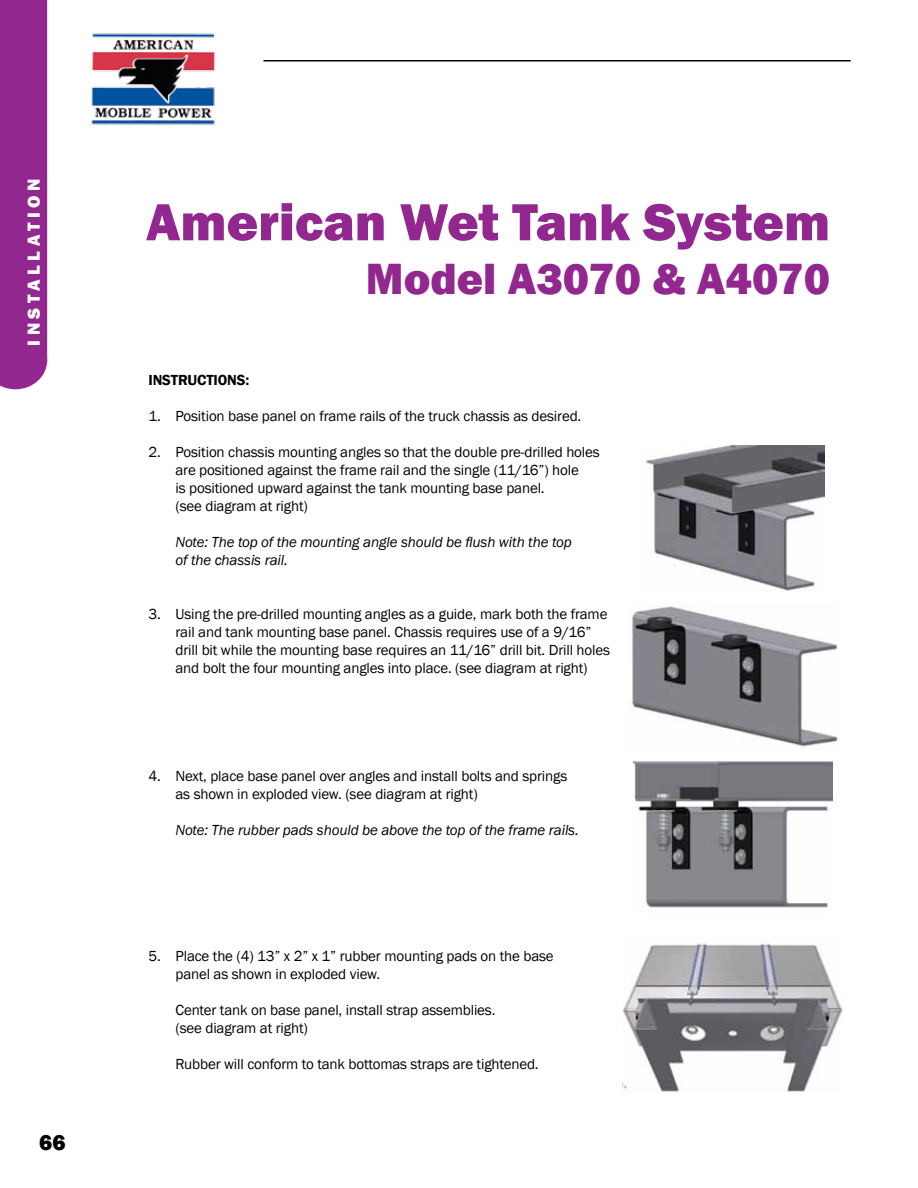
<style>
.page{position:relative;width:918px;height:1188px;background:#fff}
.page>*{position:absolute;margin:0;border:0;box-sizing:border-box;transform-origin:0 0}
.t1{font:800 54px "Franklin Gothic";color:#92278f}
.t2{font:800 45px "Franklin Gothic";color:#92278f}
.t3{font:800 22.5px "Franklin Gothic";color:#000}
.t4{font:800 18px "Franklin Gothic";letter-spacing:.25em;color:#fff}
.t5{font:15px/18px "Franklin Gothic";letter-spacing:-.01em;color:#000}
.t6{font:italic 15px/18px "Franklin Gothic";letter-spacing:-.01em;color:#000}
.t7{font:600 15px "Franklin Gothic";letter-spacing:-.01em;color:#000}
</style>
<div class="page">
<div style="left:0;top:0;width:47px;height:389px;background:#92278f"></div>
<hr style="left:263px;top:60px;width:588px;height:2px;background:#000">
<img style="left:91px;top:33px;width:125px;height:92px">
<img style="left:641px;top:446px;width:184px;height:145px">
<img style="left:632px;top:606px;width:206px;height:141px">
<img style="left:634px;top:761px;width:198px;height:147px">
<img style="left:623px;top:943px;width:219px;height:149px">
<p class="t4" style="left:22px;top:346px;width:169px;rotate:-90deg">INSTALLATION</p>
<h3 class="t3" style="left:39px;top:1128px;width:28px">66</h3>
<h1 class="t1" style="left:146px;top:187px;width:686px">American Wet Tank System</h1>
<h2 class="t2" style="left:366px;top:250px;width:466px">Model A3070 &amp; A4070</h2>
<p class="t7" style="left:148px;top:371px;width:102px">INSTRUCTIONS:</p>
<p class="t5" style="left:148px;top:408px;width:434px">1. Position base panel on frame rails of the truck chassis as desired.</p>
<p class="t5" style="left:175px;top:444px;width:426px;text-indent:-27px">2. Position chassis mounting angles so that the double pre-drilled holes are positioned against the frame rail and the single (11/16”) hole<br>is positioned upward against the tank mounting base panel.<br>(see diagram at right)</p>
<p class="t6" style="left:175px;top:534px;width:398px">Note: The top of the mounting angle should be flush with the top of the chassis rail.</p>
<p class="t5" style="left:175px;top:606px;width:436px;text-indent:-27px">3. Using the pre-drilled mounting angles as a guide, mark both the frame rail and tank mounting base panel. Chassis requires use of a 9/16” drill bit while the mounting base requires an 11/16” drill bit. Drill holes and bolt the four mounting angles into place. (see diagram at right)</p>
<p class="t5" style="left:175px;top:768px;width:393px;text-indent:-27px">4. Next, place base panel over angles and install bolts and springs as shown in exploded view. (see diagram at right)</p>
<p class="t6" style="left:175px;top:822px;width:405px">Note: The rubber pads should be above the top of the frame rails.</p>
<p class="t5" style="left:175px;top:948px;width:380px;text-indent:-27px">5. Place the (4) 13” x 2” x 1” rubber mounting pads on the base panel as shown in exploded view.</p>
<p class="t5" style="left:175px;top:1002px;width:322px;text-indent:-27px">Center tank on base panel, install strap assemblies. (see diagram at right)</p>
<p class="t5" style="left:148px;top:1056px;width:392px">Rubber will conform to tank bottomas straps are tightened.</p>
</div>
